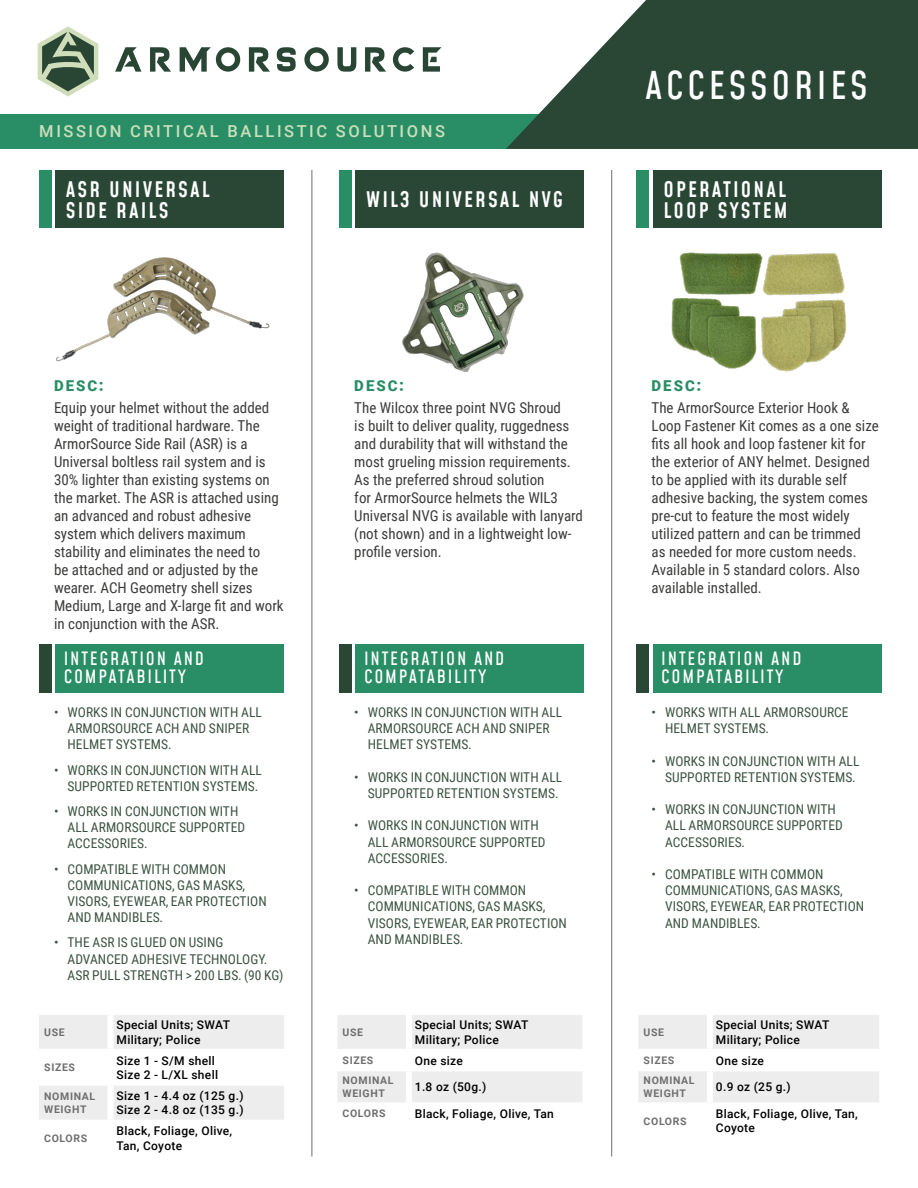
<style>
.page{position:relative;width:918px;height:1188px;background:#fff}
.page>*{position:absolute;margin:0;border:0;box-sizing:border-box;transform-origin:0 0}
.t1{font:500 37.5px "Mohave";letter-spacing:.1em;color:#fff}
.t2{font:600 21px/21px "Mohave";letter-spacing:.1em;color:#fff}
.t3{font:500 18px/18px "Mohave";letter-spacing:.1em;color:#fff}
.t4{font:500 16.5px "Roboto";letter-spacing:.155em;color:#cbdfbb}
.t5{font:15px/18px "Roboto Condensed";color:#3c3c3b}
.t6{font:900 15px "Roboto";letter-spacing:.135em;color:#298e66}
.t7{font:13.5px/16.2px "Roboto Condensed";letter-spacing:.005em;color:#3b5342}
.t8{font:500 12px/14.4px "Roboto";letter-spacing:.025em;color:#000}
.t9{font:700 10.5px/12.6px "Roboto";letter-spacing:.06em;color:#706f6f}
.s1{font-size:16.5px}
</style>
<div class="page">
<div style="left:55px;top:170px;width:229px;height:58px;background:#2a4735"></div>
<div style="left:356px;top:170px;width:228px;height:58px;background:#2a4735"></div>
<div style="left:653px;top:170px;width:228px;height:58px;background:#2a4735"></div>
<div style="left:55px;top:644px;width:229px;height:49px;background:#298e66"></div>
<div style="left:356px;top:644px;width:228px;height:49px;background:#298e66"></div>
<div style="left:653px;top:644px;width:228px;height:49px;background:#298e66"></div>
<div style="left:0;top:115px;width:918px;height:34px;background:#298e66"></div>
<img style="left:56px;top:257px;width:214px;height:105px">
<img style="left:402px;top:252px;width:122px;height:120px">
<img style="left:671px;top:252px;width:176px;height:120px">
<svg style="left:506px;top:0;width:412px;height:149px;fill:#2a4735"></svg>
<svg style="left:115px;top:47px;width:26px;height:25px"></svg>
<svg style="left:150px;top:47px;width:21px;height:25px"></svg>
<svg style="left:180px;top:47px;width:60px;height:25px"></svg>
<svg style="left:249px;top:47px;width:21px;height:25px"></svg>
<svg style="left:277px;top:47px;width:19px;height:25px"></svg>
<svg style="left:304px;top:47px;width:25px;height:25px"></svg>
<svg style="left:337px;top:47px;width:19px;height:25px"></svg>
<svg style="left:365px;top:47px;width:21px;height:25px"></svg>
<svg style="left:393px;top:47px;width:21px;height:25px"></svg>
<svg style="left:423px;top:47px;width:18px;height:25px"></svg>
<svg style="left:38px;top:26px;width:60px;height:71px"></svg>
<svg style="left:39px;top:1015px;width:245px;height:105px"></svg>
<div style="left:108px;top:1015px;width:6px;height:34px;background:#fff"></div>
<div style="left:108px;top:1050px;width:6px;height:34px;background:#fff"></div>
<div style="left:108px;top:1086px;width:6px;height:34px;background:#fff"></div>
<hr style="left:38px;top:1049px;width:73px;height:1px;background:#fff">
<hr style="left:111px;top:1049px;width:175px;height:1px;background:#fff">
<hr style="left:38px;top:1084px;width:73px;height:2px;background:#fff">
<hr style="left:111px;top:1084px;width:175px;height:2px;background:#fff">
<svg style="left:337px;top:1015px;width:245px;height:87px"></svg>
<svg style="left:638px;top:1015px;width:241px;height:87px"></svg>
<hr style="left:312px;top:170px;width:1px;height:987px;background:#706f6f">
<hr style="left:611px;top:170px;width:1px;height:987px;background:#706f6f">
<div style="left:39px;top:170px;width:12px;height:58px;background:#298e66"></div>
<div style="left:340px;top:170px;width:12px;height:58px;background:#298e66"></div>
<div style="left:637px;top:170px;width:12px;height:58px;background:#298e66"></div>
<div style="left:39px;top:644px;width:12px;height:49px;background:#2a4735"></div>
<div style="left:340px;top:644px;width:12px;height:49px;background:#2a4735"></div>
<div style="left:637px;top:644px;width:12px;height:49px;background:#2a4735"></div>
<p class="t4" style="left:39px;top:119px;width:407px">MISSION CRITICAL BALLISTIC SOLUTIONS</p>
<h1 class="t1" style="left:645px;top:62px;width:224px">ACCESSORIES</h1>
<h2 class="t2" style="left:66px;top:180px;width:145px">ASR UNIVERSAL<br>SIDE RAILS</h2>
<h2 class="t2" style="left:366px;top:190px;width:198px">WIL3 UNIVERSAL NVG</h2>
<h2 class="t2" style="left:663px;top:180px;width:126px">OPERATIONAL<br>LOOP SYSTEM</h2>
<p class="t6" style="left:54px;top:375px;width:51px">DESC<span class="s1">:</span></p>
<p class="t5" style="left:54px;top:398px;width:231px">Equip your helmet without the added weight of traditional hardware. The ArmorSource Side Rail (ASR) is a Universal boltless rail system and is 30% lighter than existing systems on the market. The ASR is attached using an advanced and robust adhesive system which delivers maximum stability and eliminates the need to<br>be attached and or adjusted by the wearer. ACH Geometry shell sizes Medium, Large and X-large fit and work in conjunction with the ASR.</p>
<p class="t6" style="left:354px;top:375px;width:51px">DESC<span class="s1">:</span></p>
<p class="t5" style="left:354px;top:398px;width:230px">The Wilcox three point NVG Shroud<br>is built to deliver quality, ruggedness and durability that will withstand the most grueling mission requirements.<br>As the preferred shroud solution<br>for ArmorSource helmets the WIL3<br>Universal NVG is available with lanyard (not shown) and in a lightweight low&shy;profile version.</p>
<p class="t6" style="left:652px;top:375px;width:51px">DESC<span class="s1">:</span></p>
<p class="t5" style="left:652px;top:398px;width:229px">The ArmorSource Exterior Hook &amp; Loop Fastener Kit comes as a one size fits all hook and loop fastener kit for the exterior of ANY helmet. Designed to be applied with its durable self adhesive backing, the system comes pre-cut to feature the most widely utilized pattern and can be trimmed<br>as needed for more custom needs.<br>Available in 5 standard colors. Also available installed.</p>
<p class="t3" style="left:64px;top:651px;width:142px">INTEGRATION AND<br>COMPATABILITY</p>
<p class="t3" style="left:364px;top:651px;width:142px">INTEGRATION AND<br>COMPATABILITY</p>
<p class="t3" style="left:661px;top:651px;width:142px">INTEGRATION AND<br>COMPATABILITY</p>
<p class="t7" style="left:68px;top:704px;width:196px;text-indent:-14px">• WORKS IN CONJUNCTION WITH ALL<br>ARMORSOURCE ACH AND SNIPER<br>HELMET SYSTEMS.</p>
<p class="t7" style="left:54px;top:761px;width:209px;text-align:right">• WORKS IN CONJUNCTION WITH ALL<br>SUPPORTED RETENTION SYSTEMS.</p>
<p class="t7" style="left:68px;top:803px;width:179px;text-indent:-14px">• WORKS IN CONJUNCTION WITH<br>ALL ARMORSOURCE SUPPORTED<br>ACCESSORIES.</p>
<p class="t7" style="left:68px;top:860px;width:201px;text-indent:-14px">• COMPATIBLE WITH COMMON<br>COMMUNICATIONS, GAS MASKS,<br>VISORS, EYEWEAR, EAR PROTECTION<br>AND MANDIBLES.</p>
<p class="t7" style="left:68px;top:934px;width:218px;text-indent:-14px">• THE ASR IS GLUED ON USING<br>ADVANCED ADHESIVE TECHNOLOGY.<br>ASR PULL STRENGTH &gt; 200 LBS. (90 KG)</p>
<p class="t9" style="left:44px;top:1025px;width:22px">USE</p>
<p class="t8" style="left:117px;top:1017px;width:115px">Special Units; SWAT<br>Military; Police</p>
<p class="t9" style="left:44px;top:1061px;width:32px">SIZES</p>
<p class="t8" style="left:117px;top:1053px;width:103px">Size 1 - S/M shell<br>Size 2 - L/XL shell</p>
<p class="t9" style="left:44px;top:1090px;width:52px">NOMINAL<br>WEIGHT</p>
<p class="t8" style="left:117px;top:1088px;width:129px">Size 1 - 4.4 oz (125 g.)<br>Size 2 - 4.8 oz (135 g.)</p>
<p class="t9" style="left:44px;top:1132px;width:45px">COLORS</p>
<p class="t8" style="left:117px;top:1123px;width:117px">Black, Foliage, Olive,<br>Tan, Coyote</p>
<p class="t7" style="left:368px;top:704px;width:196px;text-indent:-14px">• WORKS IN CONJUNCTION WITH ALL<br>ARMORSOURCE ACH AND SNIPER<br>HELMET SYSTEMS.</p>
<p class="t7" style="left:354px;top:768px;width:209px;text-align:right">• WORKS IN CONJUNCTION WITH ALL<br>SUPPORTED RETENTION SYSTEMS.</p>
<p class="t7" style="left:368px;top:817px;width:179px;text-indent:-14px">• WORKS IN CONJUNCTION WITH<br>ALL ARMORSOURCE SUPPORTED<br>ACCESSORIES.</p>
<p class="t7" style="left:368px;top:882px;width:201px;text-indent:-14px">• COMPATIBLE WITH COMMON<br>COMMUNICATIONS, GAS MASKS,<br>VISORS, EYEWEAR, EAR PROTECTION<br>AND MANDIBLES.</p>
<p class="t9" style="left:343px;top:1025px;width:22px">USE</p>
<p class="t8" style="left:415px;top:1017px;width:115px">Special Units; SWAT<br>Military; Police</p>
<p class="t9" style="left:343px;top:1054px;width:32px">SIZES</p>
<p class="t8" style="left:415px;top:1053px;width:50px">One size</p>
<p class="t9" style="left:343px;top:1074px;width:52px">NOMINAL<br>WEIGHT</p>
<p class="t8" style="left:415px;top:1079px;width:73px">1.8 oz (50g.)</p>
<p class="t9" style="left:343px;top:1107px;width:45px">COLORS</p>
<p class="t8" style="left:415px;top:1106px;width:141px">Black, Foliage, Olive, Tan</p>
<p class="t7" style="left:665px;top:704px;width:185px;text-indent:-14px">• WORKS WITH ALL ARMORSOURCE<br>HELMET SYSTEMS.</p>
<p class="t7" style="left:652px;top:752px;width:209px;text-align:right">• WORKS IN CONJUNCTION WITH ALL<br>SUPPORTED RETENTION SYSTEMS.</p>
<p class="t7" style="left:665px;top:801px;width:179px;text-indent:-14px">• WORKS IN CONJUNCTION WITH<br>ALL ARMORSOURCE SUPPORTED<br>ACCESSORIES.</p>
<p class="t7" style="left:665px;top:866px;width:201px;text-indent:-14px">• COMPATIBLE WITH COMMON<br>COMMUNICATIONS, GAS MASKS,<br>VISORS, EYEWEAR, EAR PROTECTION<br>AND MANDIBLES.</p>
<p class="t9" style="left:644px;top:1025px;width:22px">USE</p>
<p class="t8" style="left:716px;top:1017px;width:115px">Special Units; SWAT<br>Military; Police</p>
<p class="t9" style="left:644px;top:1054px;width:32px">SIZES</p>
<p class="t8" style="left:716px;top:1053px;width:50px">One size</p>
<p class="t9" style="left:644px;top:1074px;width:52px">NOMINAL<br>WEIGHT</p>
<p class="t8" style="left:716px;top:1079px;width:76px">0.9 oz (25 g.)</p>
<p class="t9" style="left:644px;top:1114px;width:45px">COLORS</p>
<p class="t8" style="left:716px;top:1106px;width:143px">Black, Foliage, Olive, Tan,<br>Coyote</p>
</div>
